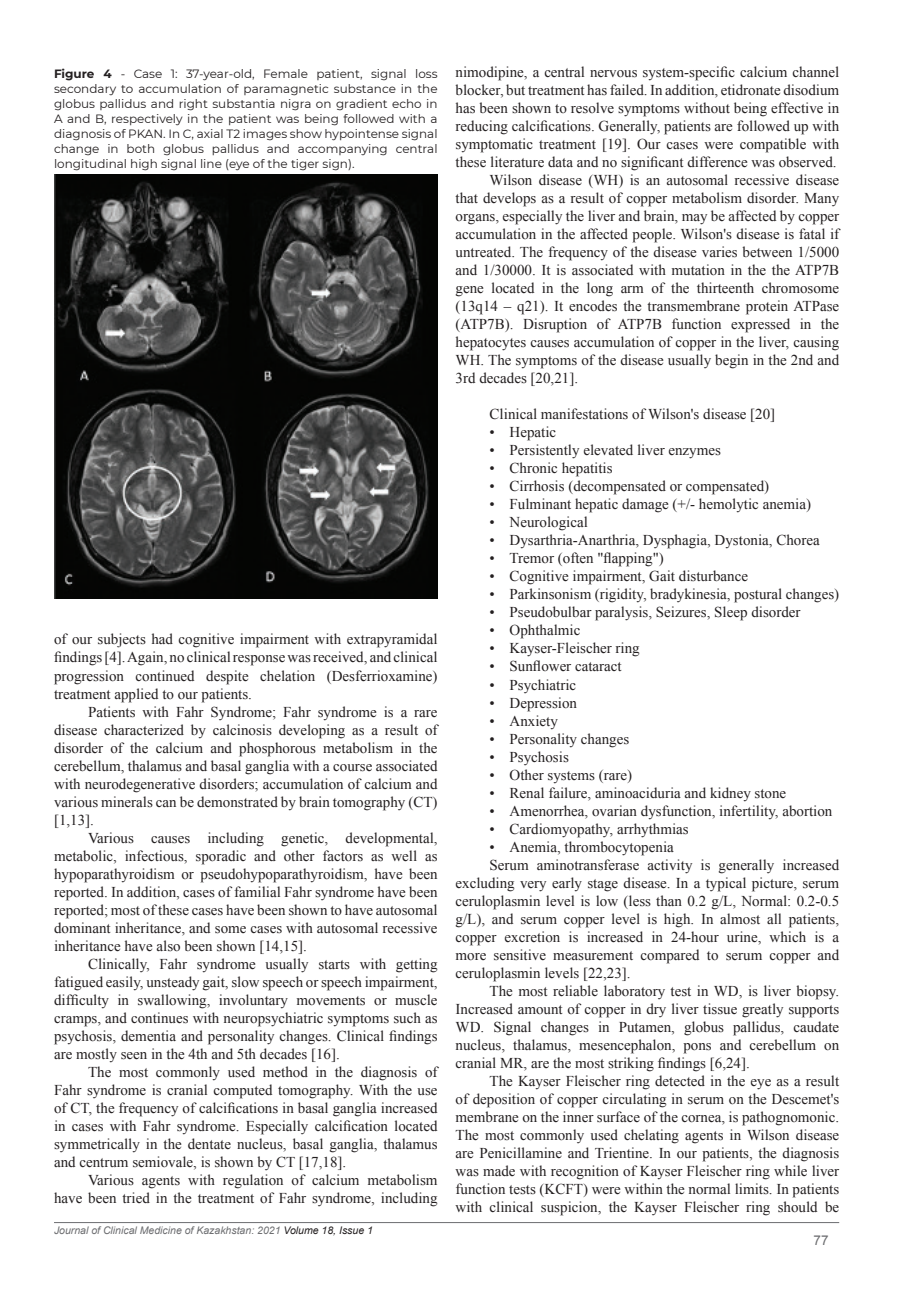
<style>
.page{position:relative;width:906px;height:1289px;background:#fff}
.page>*{position:absolute;margin:0;border:0;box-sizing:border-box;transform-origin:0 0}
.t1{font:15px/18px "Times New Roman";color:#231f20;text-align:justify}
.t2{font:13.5px "Arial";color:#6c6d70}
.t3{font:12px/15px "Montserrat";color:#231f20;text-align:justify}
.t4{font:italic 10.5px "Arial";color:#6c6d70}
.s1{font-weight:700}
.s2{color:#231f20}
</style>
<div class="page">
<hr style="left:54px;top:1222px;width:785px;height:1px;background:#6c6d70">
<img style="left:54px;top:175px;width:383px;height:424px">
<p class="t3" style="left:54px;top:66px;width:385px"><span class="s1">Figure 4</span> - Case 1: 37-year-old, Female patient, signal loss secondary to accumulation of paramagnetic substance in the globus pallidus and right substantia nigra on gradient echo in A and B, respectively in the patient was being followed with a diagnosis of PKAN. In C, axial T2 images show hypointense signal change in both globus pallidus and accompanying central longitudinal high signal line (eye of the tiger sign).</p>
<p class="t1" style="left:455px;top:63px;width:385px">nimodipine, a central nervous system-specific calcium channel</p>
<p class="t1" style="left:455px;top:81px;width:385px">blocker, but treatment has failed. In addition, etidronate disodium</p>
<p class="t1" style="left:455px;top:99px;width:385px">has been shown to resolve symptoms without being effective in</p>
<p class="t1" style="left:455px;top:117px;width:385px">reducing calcifications. Generally, patients are followed up with</p>
<p class="t1" style="left:455px;top:135px;width:385px">symptomatic treatment [19]. Our cases were compatible with</p>
<p class="t1" style="left:455px;top:153px;width:382px">these literature data and no significant difference was observed.</p>
<p class="t1" style="left:489px;top:171px;width:351px">Wilson disease (WH) is an autosomal recessive disease</p>
<p class="t1" style="left:455px;top:189px;width:385px">that develops as a result of copper metabolism disorder. Many</p>
<p class="t1" style="left:455px;top:207px;width:385px">organs, especially the liver and brain, may be affected by copper</p>
<p class="t1" style="left:455px;top:225px;width:385px">accumulation in the affected people. Wilson's disease is fatal if</p>
<p class="t1" style="left:455px;top:243px;width:385px">untreated. The frequency of the disease varies between 1/5000</p>
<p class="t1" style="left:455px;top:261px;width:385px">and 1/30000. It is associated with mutation in the the ATP7B</p>
<p class="t1" style="left:455px;top:279px;width:385px">gene located in the long arm of the thirteenth chromosome</p>
<p class="t1" style="left:455px;top:297px;width:385px">(13q14 – q21). It encodes the transmembrane protein ATPase</p>
<p class="t1" style="left:455px;top:315px;width:385px">(ATP7B). Disruption of ATP7B function expressed in the</p>
<p class="t1" style="left:455px;top:333px;width:385px">hepatocytes causes accumulation of copper in the liver, causing</p>
<p class="t1" style="left:455px;top:351px;width:385px">WH. The symptoms of the disease usually begin in the 2nd and</p>
<p class="t1" style="left:455px;top:369px;width:124px">3rd decades [20,21].</p>
<p class="t1" style="left:489px;top:405px;width:287px">Clinical manifestations of Wilson's disease [20]</p>
<p class="t1" style="left:489px;top:423px;width:68px">• Hepatic</p>
<p class="t1" style="left:489px;top:441px;width:233px">• Persistently elevated liver enzymes</p>
<p class="t1" style="left:489px;top:459px;width:124px">• Chronic hepatitis</p>
<p class="t1" style="left:489px;top:477px;width:281px">• Cirrhosis (decompensated or compensated)</p>
<p class="t1" style="left:489px;top:495px;width:323px">• Fulminant hepatic damage (+/- hemolytic anemia)</p>
<p class="t1" style="left:489px;top:513px;width:100px">• Neurological</p>
<p class="t1" style="left:489px;top:531px;width:331px">• Dysarthria-Anarthria, Dysphagia, Dystonia, Chorea</p>
<p class="t1" style="left:489px;top:549px;width:176px">• Tremor (often "flapping")</p>
<p class="t1" style="left:489px;top:567px;width:260px">• Cognitive impairment, Gait disturbance</p>
<p class="t1" style="left:489px;top:585px;width:351px">• Parkinsonism (rigidity, bradykinesia, postural changes)</p>
<p class="t1" style="left:489px;top:603px;width:312px">• Pseudobulbar paralysis, Seizures, Sleep disorder</p>
<p class="t1" style="left:489px;top:621px;width:92px">• Ophthalmic</p>
<p class="t1" style="left:489px;top:639px;width:152px">• Kayser-Fleischer ring</p>
<p class="t1" style="left:489px;top:657px;width:134px">• Sunflower cataract</p>
<p class="t1" style="left:489px;top:675px;width:88px">• Psychiatric</p>
<p class="t1" style="left:489px;top:693px;width:89px">• Depression</p>
<p class="t1" style="left:489px;top:711px;width:70px">• Anxiety</p>
<p class="t1" style="left:489px;top:729px;width:141px">• Personality changes</p>
<p class="t1" style="left:489px;top:747px;width:81px">• Psychosis</p>
<p class="t1" style="left:489px;top:765px;width:144px">• Other systems (rare)</p>
<p class="t1" style="left:489px;top:783px;width:298px">• Renal failure, aminoaciduria and kidney stone</p>
<p class="t1" style="left:489px;top:801px;width:344px">• Amenorrhea, ovarian dysfunction, infertility, abortion</p>
<p class="t1" style="left:489px;top:819px;width:200px">• Cardiomyopathy, arrhythmias</p>
<p class="t1" style="left:489px;top:837px;width:186px">• Anemia, thrombocytopenia</p>
<p class="t1" style="left:489px;top:855px;width:351px">Serum aminotransferase activity is generally increased</p>
<p class="t1" style="left:455px;top:873px;width:385px">excluding very early stage disease. In a typical picture, serum</p>
<p class="t1" style="left:455px;top:891px;width:385px">ceruloplasmin level is low (less than 0.2 g/L, Normal: 0.2-0.5</p>
<p class="t1" style="left:455px;top:909px;width:385px">g/L), and serum copper level is high. In almost all patients,</p>
<p class="t1" style="left:455px;top:927px;width:385px">copper excretion is increased in 24-hour urine, which is a</p>
<p class="t1" style="left:455px;top:945px;width:385px">more sensitive measurement compared to serum copper and</p>
<p class="t1" style="left:455px;top:963px;width:176px">ceruloplasmin levels [22,23].</p>
<p class="t1" style="left:489px;top:981px;width:351px">The most reliable laboratory test in WD, is liver biopsy.</p>
<p class="t1" style="left:455px;top:999px;width:385px">Increased amount of copper in dry liver tissue greatly supports</p>
<p class="t1" style="left:455px;top:1017px;width:385px">WD. Signal changes in Putamen, globus pallidus, caudate</p>
<p class="t1" style="left:455px;top:1035px;width:385px">nucleus, thalamus, mesencephalon, pons and cerebellum on</p>
<p class="t1" style="left:455px;top:1053px;width:296px">cranial MR, are the most striking findings [6,24].</p>
<p class="t1" style="left:489px;top:1071px;width:351px">The Kayser Fleischer ring detected in the eye as a result</p>
<p class="t1" style="left:455px;top:1089px;width:385px">of deposition of copper circulating in serum on the Descemet's</p>
<p class="t1" style="left:455px;top:1107px;width:385px">membrane on the inner surface of the cornea, is pathognomonic.</p>
<p class="t1" style="left:455px;top:1125px;width:385px">The most commonly used chelating agents in Wilson disease</p>
<p class="t1" style="left:455px;top:1143px;width:385px">are Penicillamine and Trientine. In our patients, the diagnosis</p>
<p class="t1" style="left:455px;top:1161px;width:385px">was made with recognition of Kayser Fleischer ring while liver</p>
<p class="t1" style="left:455px;top:1179px;width:385px">function tests (KCFT) were within the normal limits. In patients</p>
<p class="t1" style="left:455px;top:1197px;width:385px">with clinical suspicion, the Kayser Fleischer ring should be</p>
<p class="t1" style="left:54px;top:630px;width:385px">of our subjects had cognitive impairment with extrapyramidal findings [4]. Again, no clinical response was received, and clinical progression continued despite chelation (Desferrioxamine) treatment applied to our patients.</p>
<p class="t1" style="left:54px;top:702px;width:385px;text-indent:34px">Patients with Fahr Syndrome; Fahr syndrome is a rare disease characterized by calcinosis developing as a result of disorder of the calcium and phosphorous metabolism in the cerebellum, thalamus and basal ganglia with a course associated with neurodegenerative disorders; accumulation of calcium and various minerals can be demonstrated by brain tomography (CT) [1,13].</p>
<p class="t1" style="left:54px;top:828px;width:385px;text-indent:34px">Various causes including genetic, developmental, metabolic, infectious, sporadic and other factors as well as hypoparathyroidism or pseudohypoparathyroidism, have been reported. In addition, cases of familial Fahr syndrome have been reported; most of these cases have been shown to have autosomal dominant inheritance, and some cases with autosomal recessive inheritance have also been shown [14,15].</p>
<p class="t1" style="left:54px;top:954px;width:385px;text-indent:34px">Clinically, Fahr syndrome usually starts with getting fatigued easily, unsteady gait, slow speech or speech impairment, difficulty in swallowing, involuntary movements or muscle cramps, and continues with neuropsychiatric symptoms such as psychosis, dementia and personality changes. Clinical findings are mostly seen in the 4th and 5th decades [16].</p>
<p class="t1" style="left:54px;top:1062px;width:385px;text-indent:34px">The most commonly used method in the diagnosis of Fahr syndrome is cranial computed tomography. With the use of CT, the frequency of calcifications in basal ganglia increased in cases with Fahr syndrome. Especially calcification located symmetrically in the dentate nucleus, basal ganglia, thalamus and centrum semiovale, is shown by CT [17,18].</p>
<p class="t1" style="left:54px;top:1170px;width:385px;text-align:right">Various agents with regulation of calcium metabolism<br>have been tried in the treatment of Fahr syndrome, including</p>
<p class="t4" style="left:54px;top:1223px;width:320px">Journal of Clinical Medicine of Kazakhstan: 2021 <span class="s2">Volume 18, Issue 1</span></p>
<p class="t2" style="left:813px;top:1231px;width:17px">77</p>
</div>
